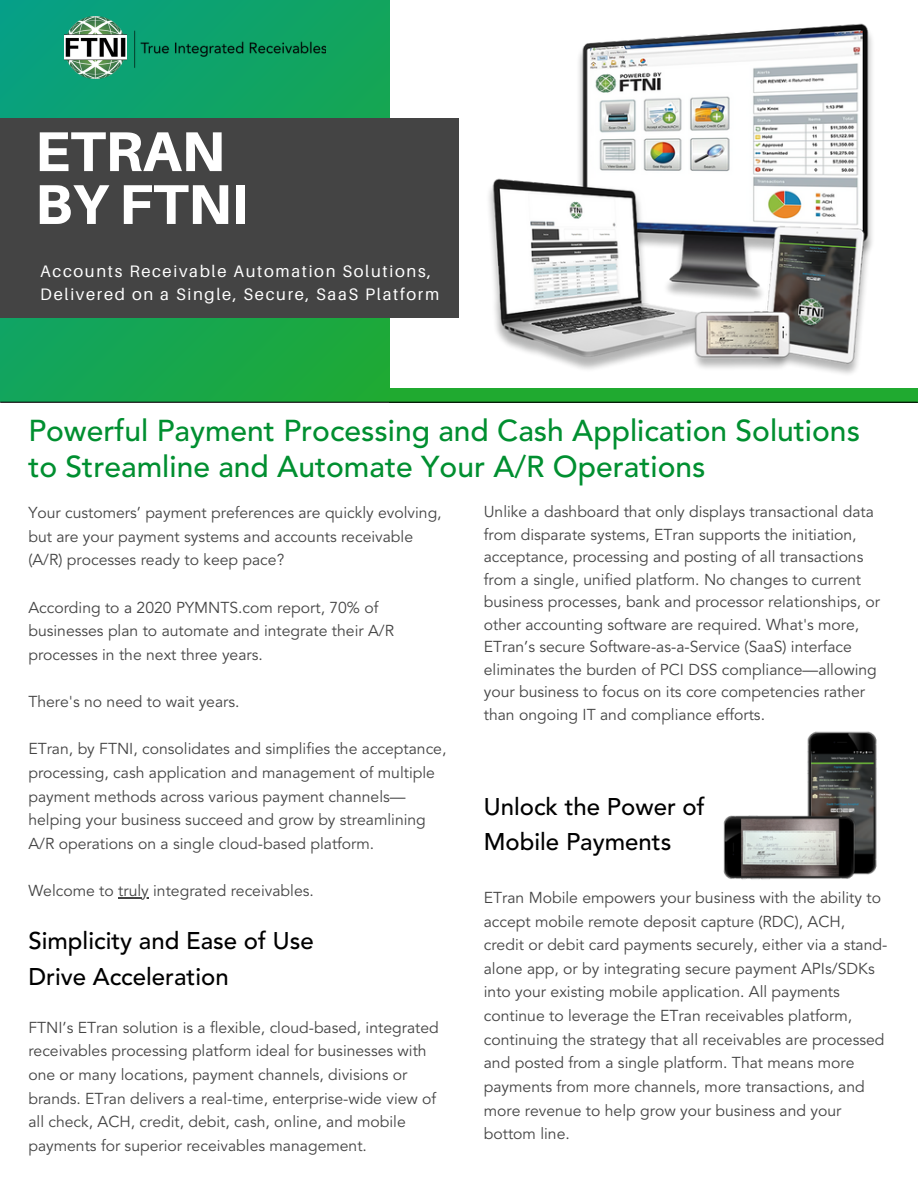
<style>
.page{position:relative;width:918px;height:1188px;background:#fff}
.page>*{position:absolute;margin:0;border:0;box-sizing:border-box;transform-origin:0 0}
.t1{font:800 56.1px/52.8px "Aileron";color:#fff}
.t2{font:500 30px/36px "Avenir";color:#008f30}
.t3{font:500 24px/34.8px "Avenir";color:#000}
.t4{font:16.65px "Aileron";letter-spacing:.1em;color:#fff}
.t5{font:15.75px/23.7px "Avenir";color:#444}
</style>
<div class="page">
<div style="left:390px;top:389px;width:528px;height:13px;background:#20aa30"></div>
<svg style="left:0;top:0;width:390px;height:402px;background:#13a35b"></svg>
<div style="left:0;top:118px;width:459px;height:199px;background:#444"></div>
<hr style="left:1px;top:402px;width:916px;height:1px;background:#000">
<img style="left:484px;top:23px;width:394px;height:380px">
<hr style="left:118px;top:897px;width:31px;height:1px;background:#444">
<img style="left:723px;top:731px;width:154px;height:149px">
<img style="left:64px;top:17px;width:63px;height:61px">
<img style="left:131px;top:17px;width:194px;height:61px">
<p class="t1" style="left:35px;top:124px;width:215px">ETRAN<br>BY FTNI</p>
<p class="t4" style="left:40px;top:261px;width:392px">Accounts Receivable Automation Solutions,</p>
<p class="t4" style="left:40px;top:284px;width:400px">Delivered on a Single, Secure, SaaS Platform</p>
<p class="t2" style="left:28px;top:414px;width:833px">Powerful Payment Processing and Cash Application Solutions to Streamline and Automate Your A/R Operations</p>
<p class="t5" style="left:28px;top:501px;width:415px">Your customers’ payment preferences are quickly evolving, but are your payment systems and accounts receivable (A/R) processes ready to keep pace?</p>
<h1 class="t5" style="left:28px;top:596px;width:367px">According to a 2020 PYMNTS.com report, 70% of businesses plan to automate and integrate their A/R processes in the next three years.</h1>
<p class="t5" style="left:28px;top:690px;width:213px">There's no need to wait years.</p>
<p class="t5" style="left:28px;top:738px;width:420px">ETran, by FTNI, consolidates and simplifies the acceptance, processing, cash application and management of multiple payment methods across various payment channels— helping your business succeed and grow by streamlining A/R operations on a single cloud-based platform.</p>
<p class="t5" style="left:28px;top:879px;width:287px">Welcome to truly integrated receivables.</p>
<p class="t3" style="left:28px;top:924px;width:287px;line-height:36px">Simplicity and Ease of Use<br>Drive Acceleration</p>
<h3 class="t5" style="left:28px;top:1016px;width:412px">FTNI’s ETran solution is a flexible, cloud-based, integrated receivables processing platform ideal for businesses with one or many locations, payment channels, divisions or brands. ETran delivers a real-time, enterprise-wide view of all check, ACH, credit, debit, cash, online, and mobile payments for superior receivables management.</h3>
<p class="t5" style="left:484px;top:501px;width:398px;line-height:22.5px">Unlike a dashboard that only displays transactional data from disparate systems, ETran supports the initiation, acceptance, processing and posting of all transactions from a single, unified platform. No changes to current business processes, bank and processor relationships, or other accounting software are required. What's more, ETran’s secure Software-as-a-Service (SaaS) interface eliminates the burden of PCI DSS compliance—allowing your business to focus on its core competencies rather than ongoing IT and compliance efforts.</p>
<p class="t3" style="left:484px;top:790px;width:222px">Unlock the Power of<br>Mobile Payments</p>
<p class="t5" style="left:484px;top:886px;width:405px">ETran Mobile empowers your business with the ability to accept mobile remote deposit capture (RDC), ACH, credit or debit card payments securely, either via a stand&shy;alone app, or by integrating secure payment APIs/SDKs into your existing mobile application. All payments continue to leverage the ETran receivables platform, continuing the strategy that all receivables are processed and posted from a single platform. That means more payments from more channels, more transactions, and more revenue to help grow your business and your bottom line.</p>
</div>
